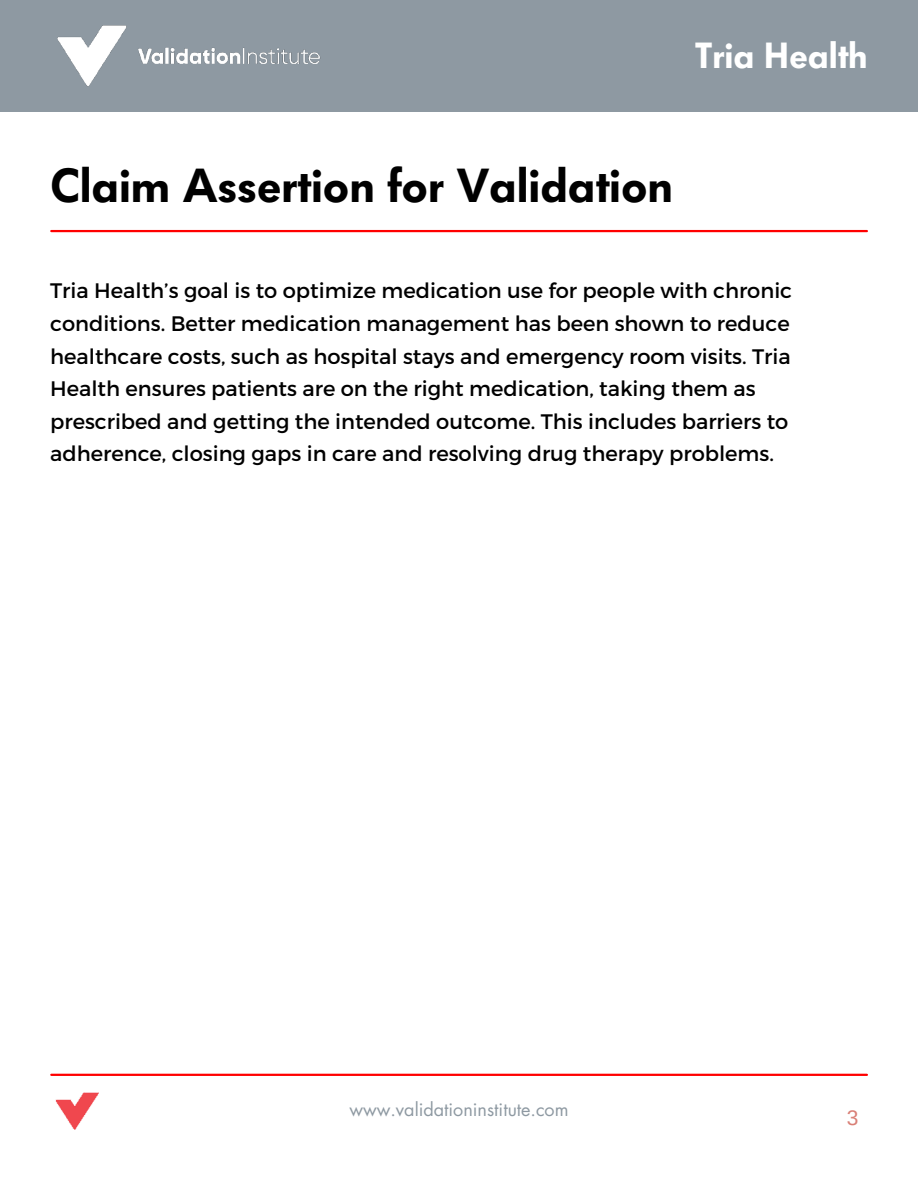
<style>
.page{position:relative;width:918px;height:1188px;background:#fff}
.page>*{position:absolute;margin:0;border:0;box-sizing:border-box;transform-origin:0 0}
.t1{font:600 47.25px "Futura BQ";color:#000}
.t2{font:600 36px "Futura BQ";color:#fff}
.t3{font:21px/32.7px "Montserrat";color:#000}
.t4{font:21px "Arimo";color:#d97f76}
.t5{font:18px "Futura LT";color:#8e99a2}
</style>
<div class="page">
<div style="left:0;top:0;width:918px;height:111px;background:#8e99a2"></div>
<img style="left:57px;top:25px;width:264px;height:62px">
<hr style="left:51px;top:1074px;width:816px;height:2px;background:#f00">
<img style="left:55px;top:1092px;width:44px;height:38px">
<hr style="left:51px;top:230px;width:816px;height:2px;background:#f00">
<h2 class="t2" style="left:695px;top:35px;width:174px">Tria Health</h2>
<h1 class="t1" style="left:50px;top:158px;width:625px">Claim Assertion for Validation</h1>
<p class="t3" style="left:50px;top:274px;width:743px">Tria Health’s goal is to optimize medication use for people with chronic conditions. Better medication management has been shown to reduce healthcare costs, such as hospital stays and emergency room visits. Tria Health ensures patients are on the right medication, taking them as prescribed and getting the intended outcome. This includes barriers to adherence, closing gaps in care and resolving drug therapy problems.</p>
<p class="t5" style="left:349px;top:1098px;width:221px">www.validationinstitute.com</p>
<p class="t4" style="left:847px;top:1105px;width:13px">3</p>
</div>
